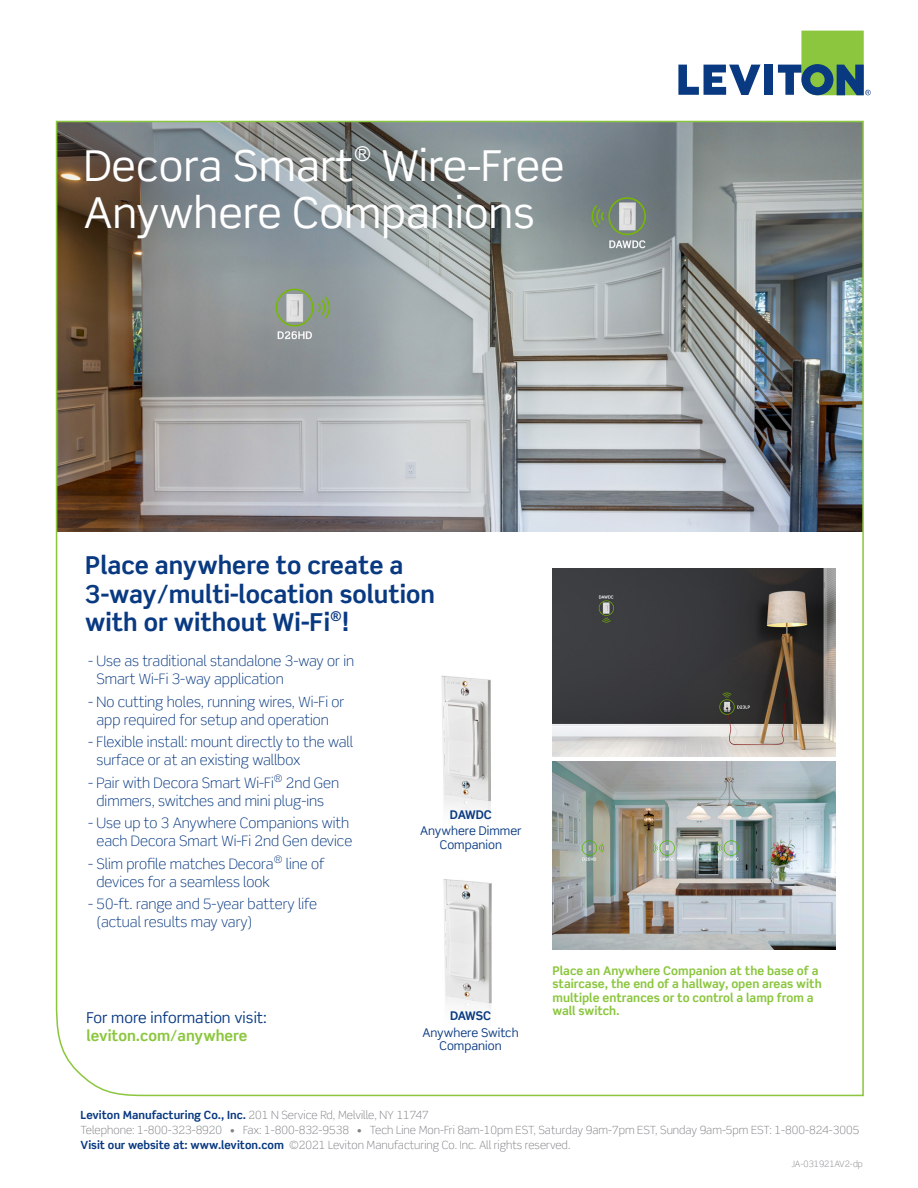
<style>
.page{position:relative;width:918px;height:1188px;background:#fff}
.page>*{position:absolute;margin:0;border:0;box-sizing:border-box;transform-origin:0 0}
.t1{font:42.6px/46.8px "Scene Std";color:#fff}
.t2{font:700 24.75px/28.5px "Scene Std";color:#083981}
.t3{font:20.25px "Scene Std";color:#fff}
.t4{font:15px/18px "Scene Std";color:#083981}
.t5{font:300 14.4px/18px "Scene Std";color:#083981}
.t6{font:700 12px/13.5px "Scene Std";color:#8bc63e}
.t7{font:12px/13.5px "Scene Std";color:#083981;text-align:center}
.t8{font:700 12px "Scene Std";letter-spacing:-.015em;color:#083981}
.t9{font:300 11.25px "Scene Std";color:#808285}
.t10{font:300 8.7px "Scene Std";color:#808285}
.s1{font-weight:700;color:#8bc63e}
.s2{font-weight:700;color:#083981}
</style>
<div class="page">
<svg style="left:678px;top:65px;width:83px;height:30px"></svg>
<div style="left:764px;top:65px;width:9px;height:30px;background:#083981"></div>
<svg style="left:778px;top:31px;width:93px;height:64px"></svg>
<img style="left:55px;top:120px;width:809px;height:977px">
<p class="t1" style="left:84px;top:142px;width:272px">Decora Smart</p>
<p class="t3" style="left:354px;top:141px;width:19px">®</p>
<p class="t1" style="left:84px;top:142px;width:482px;text-indent:298px">Wire-Free<br>Anywhere Companions</p>
<p class="t2" style="left:85px;top:551px;width:351px">Place anywhere to create a<br>3-way/multi-location solution with or without Wi-Fi<sup>®</sup>!</p>
<p class="t5" style="left:97px;top:652px;width:259px;text-indent:-8px">- Use as traditional standalone 3-way or in<br>Smart Wi-Fi 3-way application</p>
<p class="t5" style="left:88px;top:692px;width:258px;text-align:center">- No cutting holes, running wires, Wi-Fi or app required for setup and operation</p>
<p class="t5" style="left:97px;top:733px;width:258px;text-indent:-8px">- Flexible install: mount directly to the wall surface or at an existing wallbox</p>
<p class="t5" style="left:88px;top:773px;width:253px;text-align:center">- Pair with Decora Smart Wi-Fi<sup>®</sup> 2nd Gen dimmers, switches and mini plug-ins</p>
<p class="t5" style="left:88px;top:814px;width:266px;text-align:center">- Use up to 3 Anywhere Companions with each Decora Smart Wi-Fi 2nd Gen device</p>
<p class="t5" style="left:97px;top:854px;width:230px;text-indent:-8px">- Slim profile matches Decora<sup>®</sup> line of devices for a seamless look</p>
<p class="t5" style="left:97px;top:895px;width:222px;text-indent:-8px">- 50-ft. range and 5-year battery life (actual results may vary)</p>
<p class="t8" style="left:450px;top:807px;width:43px">DAWDC</p>
<p class="t7" style="left:420px;top:824px;width:103px">Anywhere Dimmer<br>Companion</p>
<p class="t4" style="left:87px;top:1008px;width:182px">For more information visit: <span class="s1">leviton.com/anywhere</span></p>
<p class="t8" style="left:450px;top:1009px;width:43px">DAWSC</p>
<p class="t7" style="left:422px;top:1026px;width:98px">Anywhere Switch<br>Companion</p>
<p class="t6" style="left:552px;top:964px;width:271px">Place an Anywhere Companion at the base of a staircase, the end of a hallway, open areas with multiple entrances or to control a lamp from a wall switch.</p>
<p class="t9" style="left:81px;top:1108px;width:350px"><span class="s2">Leviton Manufacturing Co., Inc.</span> 201 N Service Rd, Melville, NY 11747</p>
<p class="t9" style="left:81px;top:1123px;width:780px">Telephone: 1-800-323-8920 • Fax: 1-800-832-9538 • Tech Line Mon-Fri 8am-10pm EST, Saturday 9am-7pm EST, Sunday 9am-5pm EST: 1-800-824-3005</p>
<p class="t9" style="left:81px;top:1138px;width:491px"><span class="s2">Visit our website at: www.leviton.com</span> ©2021 Leviton Manufacturing Co. Inc. All rights reserved.</p>
<p class="t10" style="left:792px;top:1159px;width:73px">JA-031921AV2-dp</p>
</div>
